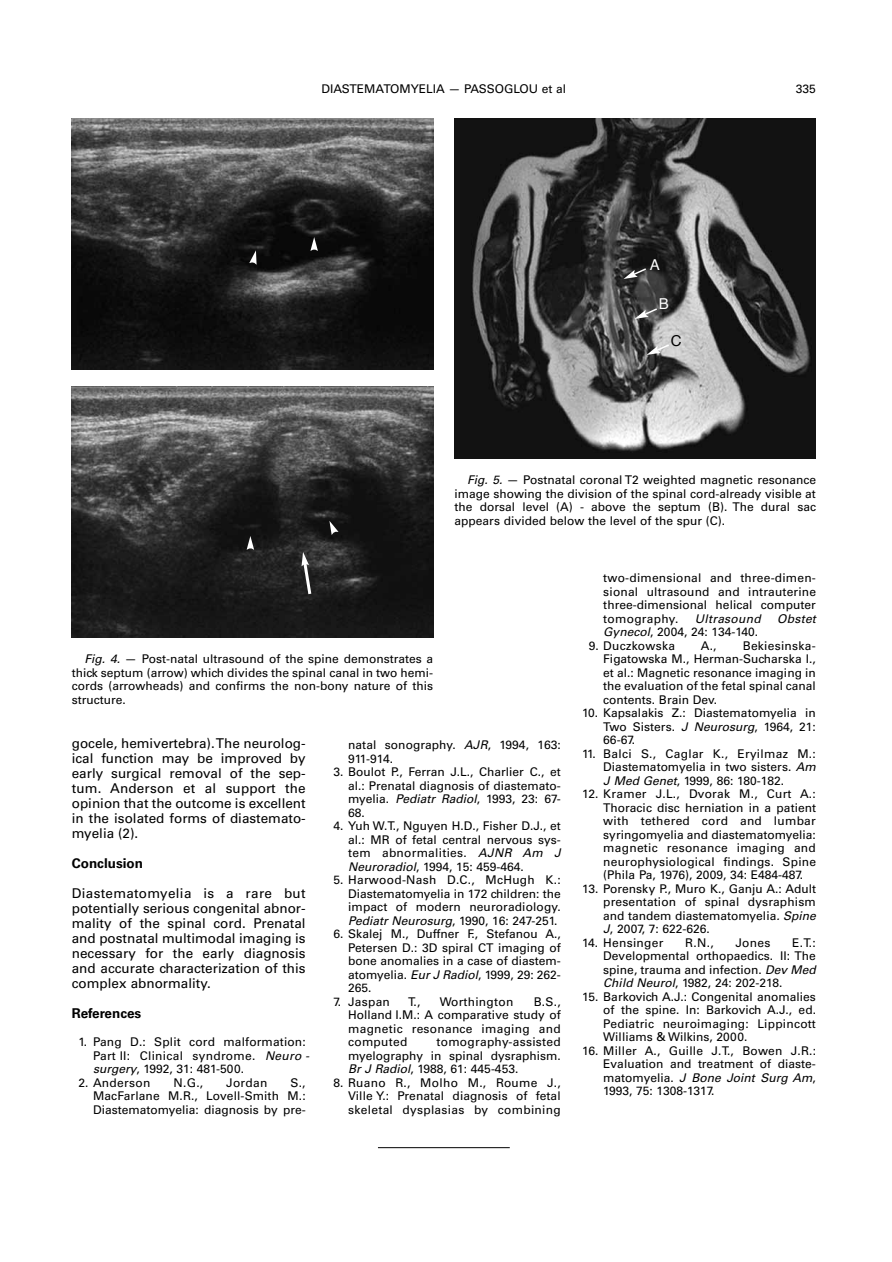
<style>
.page{position:relative;width:892px;height:1262px;background:#fff}
.page>*{position:absolute;margin:0;border:0;box-sizing:border-box;transform-origin:0 0}
.t1{font:15px "Helvetica";color:#fff}
.t2{font:15px "Helvetica";color:#000}
.t3{font:13.5px/15px "Univers";color:#000;text-align:justify}
.t4{font:700 13.5px "Univers";color:#000}
.t5{font:12px/13.5px "Univers";color:#000;text-align:justify}
.t6{font:12px "Univers";letter-spacing:.02em;color:#000}
.t7{font:italic 12px "Univers";letter-spacing:.02em;color:#000}
.s1{font-style:italic}
</style>
<div class="page">
<img style="left:72px;top:119px;width:361px;height:250px">
<img style="left:72px;top:386px;width:361px;height:251px">
<img style="left:454px;top:119px;width:362px;height:340px">
<svg style="left:623px;top:267px;width:25px;height:12px"></svg>
<svg style="left:634px;top:307px;width:25px;height:12px"></svg>
<svg style="left:646px;top:343px;width:25px;height:12px"></svg>
<svg style="left:301px;top:552px;width:12px;height:45px"></svg>
<hr style="left:378px;top:1147px;width:132px;height:1px;background:#000">
<svg style="left:310px;top:237px;width:8px;height:14px"></svg>
<svg style="left:249px;top:250px;width:8px;height:15px"></svg>
<svg style="left:247px;top:536px;width:7px;height:14px"></svg>
<svg style="left:329px;top:521px;width:10px;height:14px"></svg>
<p class="t5" style="left:321px;top:83px;width:246px">DIASTEMATOMYELIA — PASSOGLOU et al</p>
<p class="t5" style="left:796px;top:83px;width:22px">335</p>
<p class="t1" style="left:650px;top:259px;width:12px">A</p>
<p class="t1" style="left:659px;top:298px;width:12px">B</p>
<p class="t2" style="left:671px;top:335px;width:12px">C</p>
<p class="t5" style="left:454px;top:474px;width:363px;text-indent:13px"><span class="s1">Fig. 5.</span> — Postnatal coronal T2 weighted magnetic resonance image showing the division of the spinal cord-already visible at the dorsal level (A) - above the septum (B). The dural sac appears divided below the level of the spur (C).</p>
<p class="t5" style="left:72px;top:653px;width:363px;text-indent:13px"><span class="s1">Fig. 4.</span> — Post-natal ultrasound of the spine demonstrates a thick septum (arrow) which divides the spinal canal in two hemi&shy;cords (arrowheads) and confirms the non-bony nature of this structure.</p>
<p class="t3" style="left:72px;top:737px;width:235px">gocele, hemivertebra). The neurolog&shy;ical function may be improved by early surgical removal of the sep&shy;tum. Anderson et al support the opinion that the outcome is excellent in the isolated forms of diastemato&shy;myelia (2).</p>
<p class="t4" style="left:72px;top:858px;width:73px">Conclusion</p>
<p class="t3" style="left:72px;top:887px;width:235px">Diastematomyelia is a rare but potentially serious congenital abnor&shy;mality of the spinal cord. Prenatal and postnatal multimodal imaging is necessary for the early diagnosis and accurate characterization of this complex abnormality.</p>
<p class="t4" style="left:72px;top:1008px;width:71px">References</p>
<p class="t5" style="left:93px;top:1036px;width:217px;text-align:left;text-indent:-15px">1. Pang D.: Split cord malformation:<br>Part II: Clinical syndrome. <span class="s1">Neuro - surgery</span>, 1992, 31: 481-500.</p>
<p class="t6" style="left:78px;top:1078px;width:74px">2. Anderson</p>
<p class="t5" style="left:174px;top:1077px;width:31px">N.G.,</p>
<p class="t5" style="left:226px;top:1077px;width:43px">Jordan</p>
<p class="t5" style="left:93px;top:1077px;width:214px;text-indent:197px">S., MacFarlane M.R., Lovell-Smith M.:<br>Diastematomyelia: diagnosis by pre-</p>
<p class="t5" style="left:348px;top:739px;width:214px">natal sonography. <span class="s1">AJR</span>, 1994, 163:<br>911-914.</p>
<p class="t5" style="left:348px;top:766px;width:214px;text-indent:-15px">3. Boulot P., Ferran J.L., Charlier C., et al.: Prenatal diagnosis of diastemato&shy;myelia. <span class="s1">Pediatr Radiol</span>, 1993, 23: 67- 68.</p>
<p class="t5" style="left:348px;top:820px;width:214px;text-indent:-15px">4. Yuh W.T., Nguyen H.D., Fisher D.J., et al.: MR of fetal central nervous sys&shy;tem abnormalities. <span class="s1">AJNR Am J Neuroradiol</span>, 1994, 15: 459-464.</p>
<p class="t5" style="left:348px;top:874px;width:214px;text-indent:-15px">5. Harwood-Nash D.C., McHugh K.:<br>Diastematomyelia in 172 children: the impact of modern neuroradiology.<br><span class="s1">Pediatr Neurosurg</span>, 1990, 16: 247-251.</p>
<p class="t5" style="left:348px;top:928px;width:214px;text-indent:-15px">6. Skalej M., Duffner F., Stefanou A., Petersen D.: 3D spiral CT imaging of bone anomalies in a case of diastem&shy;atomyelia. <span class="s1">Eur J Radiol</span>, 1999, 29: 262- 265.</p>
<p class="t5" style="left:334px;top:996px;width:58px">7. Jaspan</p>
<p class="t5" style="left:408px;top:996px;width:14px">T.,</p>
<p class="t6" style="left:440px;top:997px;width:75px">Worthington</p>
<p class="t5" style="left:348px;top:996px;width:214px;text-indent:185px">B.S., Holland I.M.: A comparative study of magnetic resonance imaging and computed</p>
<p class="t5" style="left:348px;top:1036px;width:214px;text-indent:88px">tomography-assisted myelography in spinal dysraphism.<br><span class="s1">Br J Radiol</span>, 1988, 61: 445-453.</p>
<p class="t5" style="left:348px;top:1077px;width:214px;text-indent:-15px">8. Ruano R., Molho M., Roume J., Ville Y.: Prenatal diagnosis of fetal skeletal dysplasias by combining</p>
<p class="t5" style="left:603px;top:572px;width:214px">two-dimensional and three-dimen&shy;sional ultrasound and intrauterine three-dimensional helical computer tomography.</p>
<p class="t7" style="left:695px;top:614px;width:67px">Ultrasound</p>
<p class="t7" style="left:777px;top:614px;width:40px">Obstet</p>
<p class="t5" style="left:603px;top:626px;width:156px"><span class="s1">Gynecol</span>, 2004, 24: 134-140.</p>
<p class="t6" style="left:589px;top:641px;width:88px">9. Duczkowska</p>
<p class="t5" style="left:701px;top:640px;width:17px">A.,</p>
<p class="t5" style="left:603px;top:640px;width:214px;text-indent:139px">Bekiesinska-Figatowska M., Herman-Sucharska I., et al.: Magnetic resonance imaging in the evaluation of the fetal spinal canal contents. Brain Dev.</p>
<p class="t5" style="left:603px;top:707px;width:214px;text-indent:-21px">10. Kapsalakis Z.: Diastematomyelia in Two Sisters. <span class="s1">J Neurosurg</span>, 1964, 21:<br>66-67.</p>
<p class="t5" style="left:603px;top:748px;width:214px;text-indent:-21px">11. Balci S., Caglar K., Eryilmaz M.:<br>Diastematomyelia in two sisters. <span class="s1">Am J Med Genet</span>, 1999, 86: 180-182.</p>
<p class="t5" style="left:603px;top:788px;width:214px;text-indent:-21px">12. Kramer J.L., Dvorak M., Curt A.:<br>Thoracic disc herniation in a patient with tethered cord and lumbar syringomyelia and diastematomyelia: magnetic resonance imaging and neurophysiological findings. Spine (Phila Pa, 1976), 2009, 34: E484-487.</p>
<p class="t5" style="left:603px;top:883px;width:214px;text-indent:-21px">13. Porensky P., Muro K., Ganju A.: Adult presentation of spinal dysraphism and tandem diastematomyelia<span class="s1">. Spine J</span>, 2007, 7: 622-626.</p>
<p class="t6" style="left:582px;top:938px;width:83px">14. Hensinger</p>
<p class="t5" style="left:685px;top:937px;width:30px">R.N.,</p>
<p class="t5" style="left:735px;top:937px;width:36px">Jones</p>
<p class="t5" style="left:603px;top:937px;width:214px;text-indent:189px">E.T.:<br>Developmental orthopaedics. II: The spine, trauma and infection. <span class="s1">Dev Med Child Neurol</span>, 1982, 24: 202-218.</p>
<p class="t5" style="left:603px;top:991px;width:214px;text-indent:-21px">15. Barkovich A.J.: Congenital anomalies of the spine. In: Barkovich A.J., ed.<br>Pediatric neuroimaging: Lippincott Williams &amp; Wilkins, 2000.</p>
<p class="t5" style="left:603px;top:1045px;width:214px;text-indent:-21px">16. Miller A., Guille J.T., Bowen J.R.:<br>Evaluation and treatment of diaste - mato myelia. <span class="s1">J Bone Joint Surg Am</span>, 1993, 75: 1308-1317.</p>
</div>
